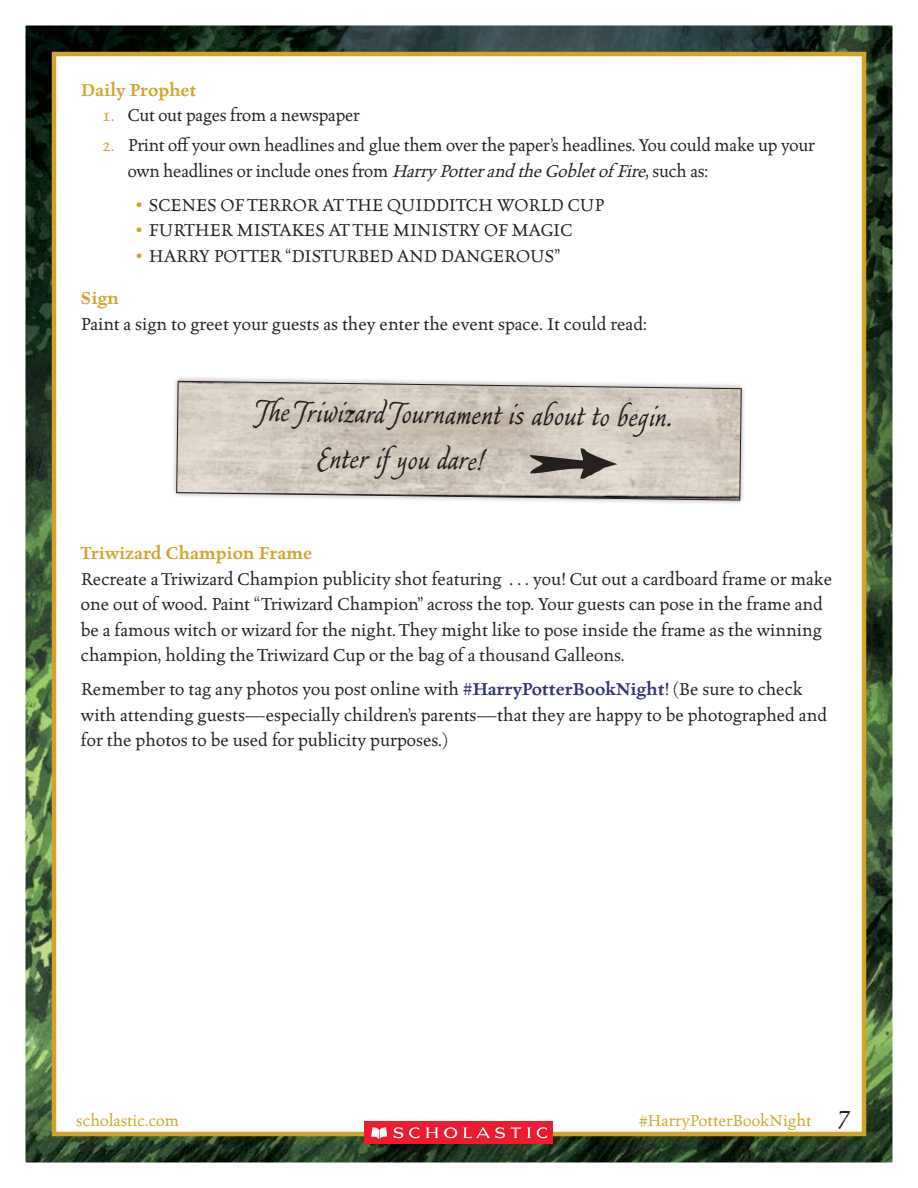
<style>
.page{position:relative;width:918px;height:1188px;background:#fff}
.page>*{position:absolute;margin:0;border:0;box-sizing:border-box;transform-origin:0 0}
.t1{font:31.5px/46px "Captain Quill";color:#231f20}
.t2{font:19.5px/25.5px "Celestia Antiqua Std";color:#231f20}
.t3{font:600 19.5px "Celestia Antiqua MVB";color:#d0a32a}
.t4{font:18px "Celestia Antiqua MVB";color:#d0a32a}
.s1{color:#d0a32a}
.s2{font-style:italic}
.s3{font-weight:600;color:#333376}
.s4{font-size:30px;color:#231f20}
</style>
<div class="page">
<img style="left:27px;top:27px;width:864px;height:1134px">
<div style="left:52px;top:52px;width:814px;height:1084px;background:#fff;border:4px solid #d0a32a"></div>
<div style="left:365px;top:1121px;width:188px;height:23px;background:#ed1b2f"></div>
<svg style="left:371px;top:1127px;width:16px;height:12px"></svg>
<svg style="left:394px;top:1127px;width:9px;height:11px"></svg>
<svg style="left:409px;top:1127px;width:11px;height:11px"></svg>
<svg style="left:426px;top:1128px;width:12px;height:10px"></svg>
<svg style="left:444px;top:1127px;width:13px;height:11px"></svg>
<svg style="left:463px;top:1127px;width:84px;height:12px"></svg>
<div style="left:171px;top:376px;width:576px;height:130px;background:#231f20;opacity:.4"></div>
<svg style="left:176px;top:381px;width:566px;height:120px;background:#cec6bc"></svg>
<svg style="left:529px;top:447px;width:89px;height:33px;background:#958f87"></svg>
<p class="t3" style="left:81px;top:80px;width:117px">Daily Prophet</p>
<p class="t2" style="left:102px;top:103px;width:259px"><span class="s1">1.</span> Cut out pages from a newspaper</p>
<p class="t2" style="left:128px;top:133px;width:689px;text-indent:-26px"><span class="s1">2.</span> Print off your own headlines and glue them over the paper’s headlines. You could make up your own headlines or include ones from <span class="s2">HarryPotterandtheGobletof Fire</span>, such as:</p>
<p class="t2" style="left:136px;top:192px;width:470px"><span class="s1">•</span> SCENES OF TERROR AT THE QUIDDITCH WORLD CUP</p>
<p class="t2" style="left:136px;top:218px;width:438px"><span class="s1">•</span> FURTHER MISTAKES AT THE MINISTRY OF MAGIC</p>
<p class="t2" style="left:136px;top:243px;width:426px"><span class="s1">•</span> HARRY POTTER “DISTURBED AND DANGEROUS”</p>
<p class="t3" style="left:81px;top:288px;width:39px">Sign</p>
<p class="t2" style="left:81px;top:311px;width:568px">Paint a sign to greet your guests as they enter the event space. It could read:</p>
<h1 class="t1" style="left:318px;top:388px;width:357px;text-indent:-62px;rotate:1deg">The Triwizard Tournament is about to begin.<br>Enter if you dare!</h1>
<p class="t3" style="left:81px;top:543px;width:233px">Triwizard Champion Frame</p>
<p class="t2" style="left:81px;top:566px;width:753px">Recreate a Triwizard Champion publicity shot featuring . . . you! Cut out a cardboard frame or make one out of wood. Paint “Triwizard Champion” across the top. Your guests can pose in the frame and be a famous witch or wizard for the night. They might like to pose inside the frame as the winning champion, holding the Triwizard Cup or the bag of a thousand Galleons.</p>
<p class="t2" style="left:81px;top:677px;width:748px">Remember to tag any photos you post online with <span class="s3">#HarryPotterBookNight</span>! (Be sure to check with attending guests—especially children’s parents—that they are happy to be photographed and for the photos to be used for publicity purposes.)</p>
<p class="t4" style="left:76px;top:1111px;width:104px">scholastic.com</p>
<p class="t4" style="left:639px;top:1111px;width:213px">#HarryPotterBookNight <span class="s4">7</span></p>
</div>
